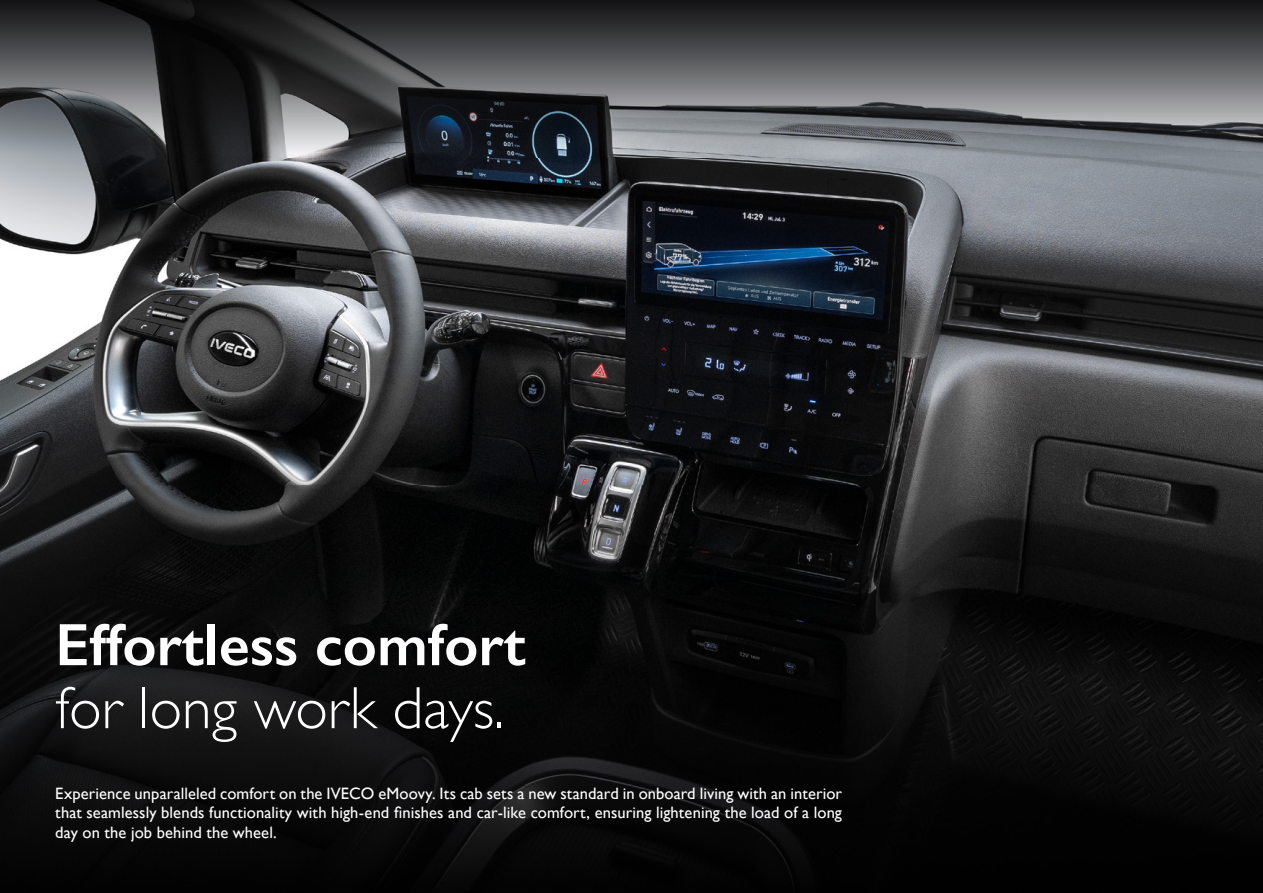
<style>
.page{position:relative;width:1263px;height:893px;background:#fff}
.page>*{position:absolute;margin:0;border:0;box-sizing:border-box;transform-origin:0 0}
.t1{font:600 60px "Gill Sans";color:#fff}
.t2{font:300 60px "Gill Sans";color:#fff}
.t3{font:16.5px/19.5px "Gill Sans";letter-spacing:.005em;color:#fff;text-align:justify}
</style>
<div class="page">
<img style="left:0;top:0;width:1263px;height:893px">
<h1 class="t1" style="left:55px;top:609px;width:472px">Effortless comfort</h1>
<h1 class="t2" style="left:55px;top:661px;width:451px">for long work days.</h1>
<p class="t3" style="left:55px;top:783px;width:788px">Experience unparalleled comfort on the IVECO eMoovy. Its cab sets a new standard in onboard living with an interior that seamlessly blends functionality with high-end finishes and car-like comfort, ensuring lightening the load of a long day on the job behind the wheel.</p>
</div>
